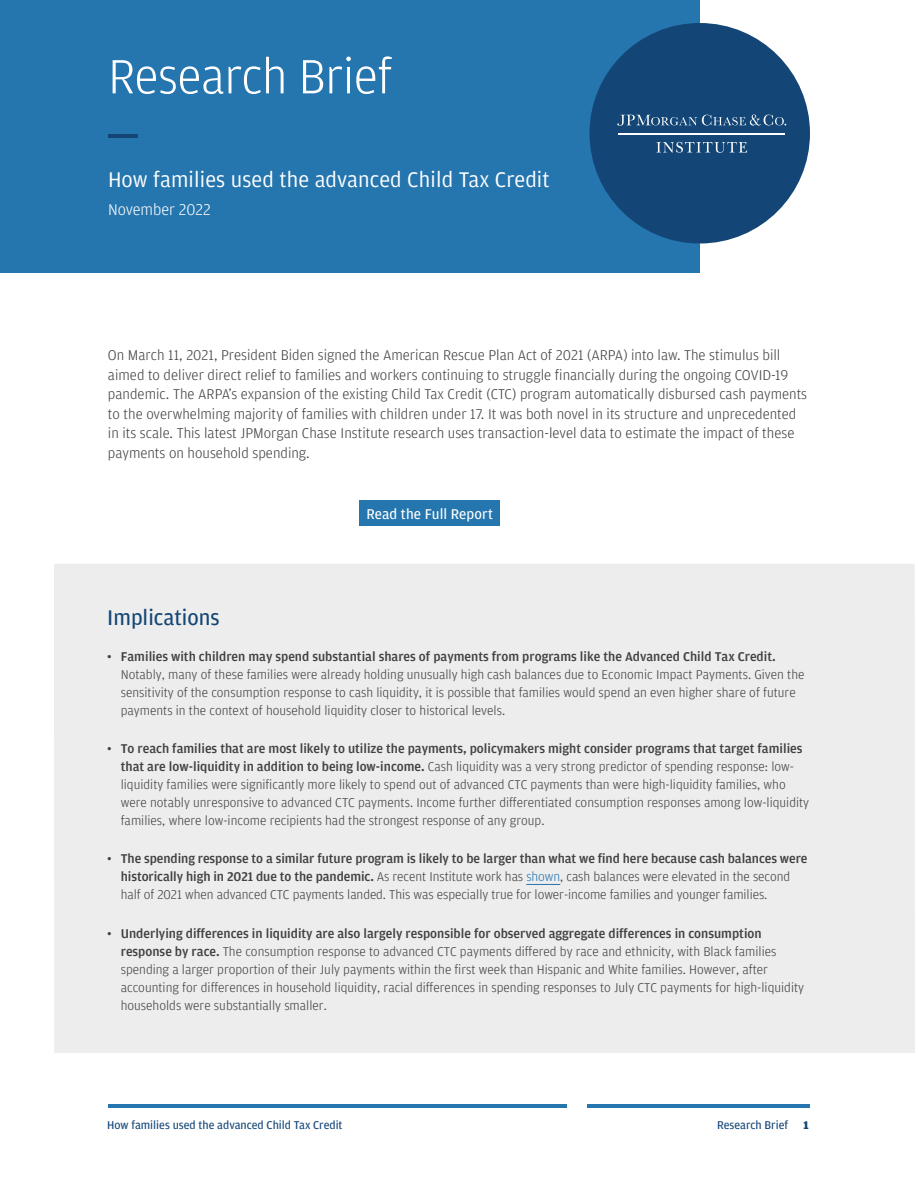
<style>
.page{position:relative;width:918px;height:1188px;background:#fff}
.page>*{position:absolute;margin:0;border:0;box-sizing:border-box;transform-origin:0 0}
.t1{font:300 51px "Amplitude";letter-spacing:-.01em;color:#fff}
.t2{font:22.5px "Amplitude";letter-spacing:.005em;color:#fff}
.t3{font:22.5px "Amplitude";color:#134676}
.t4{font:300 16.5px "Amplitude";letter-spacing:-.005em;color:#fff}
.t5{font:300 15px/19.5px "Amplitude";color:#414042}
.t6{font:15px "Amplitude";letter-spacing:.005em;color:#fff}
.t7{font:300 13.5px/18px "Amplitude";color:#414042}
.t8{font:12px "Amplitude";color:#134676}
.t9{font:900 12px "Amplitude";color:#134676}
.s1{font-weight:400}
.s2{font-weight:500}
.s3{color:#2575ae}
</style>
<div class="page">
<hr style="left:108px;top:1104px;width:459px;height:4px;background:#2575ae">
<hr style="left:588px;top:1104px;width:222px;height:4px;background:#2575ae">
<div style="left:0;top:0;width:700px;height:272px;background:#2575ae"></div>
<hr style="left:108px;top:134px;width:29px;height:3px;background:#134676">
<div style="left:590px;top:23px;width:220px;height:221px;background:#134676;border-radius:50%"></div>
<svg style="left:617px;top:115px;width:169px;height:11px"></svg>
<svg style="left:656px;top:142px;width:91px;height:11px"></svg>
<hr style="left:618px;top:133px;width:167px;height:1px;background:#fff">
<div style="left:54px;top:564px;width:861px;height:489px;background:#eeeded"></div>
<hr style="left:526px;top:884px;width:34px;height:1px;background:#2575ae">
<div style="left:360px;top:500px;width:140px;height:26px;background:#2575ae"></div>
<h1 class="t1" style="left:108px;top:48px;width:286px">Research Brief</h1>
<h2 class="t2" style="left:108px;top:167px;width:443px">How families used the advanced Child Tax Credit</h2>
<p class="t4" style="left:108px;top:200px;width:104px">November 2022</p>
<p class="t5" style="left:108px;top:346px;width:701px">On March 11, 2021, President Biden signed the American Rescue Plan Act of 2021 (ARPA) into law. The stimulus bill aimed to deliver direct relief to families and workers continuing to struggle financially during the ongoing COVID-19 pandemic. The ARPA’s expansion of the existing Child Tax Credit (CTC) program automatically disbursed cash payments to the overwhelming majority of families with children under 17. It was both novel in its structure and unprecedented in its scale. This latest JPMorgan Chase Institute research uses transaction-level data to estimate the impact of these payments on household spending.</p>
<p class="t6" style="left:367px;top:506px;width:128px">Read the Full Report</p>
<h2 class="t3" style="left:107px;top:605px;width:114px">Implications</h2>
<p class="t7" style="left:121px;top:648px;width:685px;text-indent:-14px"><span class="s1">•</span> <span class="s2">Families with children may spend substantial shares of payments from programs like the Advanced Child Tax Credit.<br></span>Notably, many of these families were already holding unusually high cash balances due to Economic Impact Payments. Given the sensitivity of the consumption response to cash liquidity, it is possible that families would spend an even higher share of future payments in the context of household liquidity closer to historical levels.</p>
<p class="t7" style="left:121px;top:740px;width:690px;text-indent:-14px"><span class="s1">•</span> <span class="s2">To reach families that are most likely to utilize the payments, policymakers might consider programs that target families that are low-liquidity in addition to being low-income.</span> Cash liquidity was a very strong predictor of spending response: low&shy;liquidity families were significantly more likely to spend out of advanced CTC payments than were high-liquidity families, who were notably unresponsive to advanced CTC payments. Income further differentiated consumption responses among low-liquidity families, where low-income recipients had the strongest response of any group.</p>
<p class="t7" style="left:121px;top:850px;width:688px;text-indent:-14px"><span class="s1">•</span> <span class="s2">The spending response to a similar future program is likely to be larger than what we find here because cash balances were historically high in 2021 due to the pandemic.</span> As recent Institute work has <span class="s3">shown</span>, cash balances were elevated in the second half of 2021 when advanced CTC payments landed. This was especially true for lower-income families and younger families.</p>
<p class="t7" style="left:121px;top:924px;width:685px;text-indent:-14px"><span class="s1">•</span> <span class="s2">Underlying differences in liquidity are also largely responsible for observed aggregate differences in consumption response by race.</span> The consumption response to advanced CTC payments differed by race and ethnicity, with Black families spending a larger proportion of their July payments within the first week than Hispanic and White families. However, after accounting for differences in household liquidity, racial differences in spending responses to July CTC payments for high-liquidity households were substantially smaller.</p>
<p class="t8" style="left:107px;top:1118px;width:237px">How families used the advanced Child Tax Credit</p>
<p class="t8" style="left:717px;top:1118px;width:73px">Research Brief</p>
<p class="t9" style="left:803px;top:1118px;width:7px">1</p>
</div>
